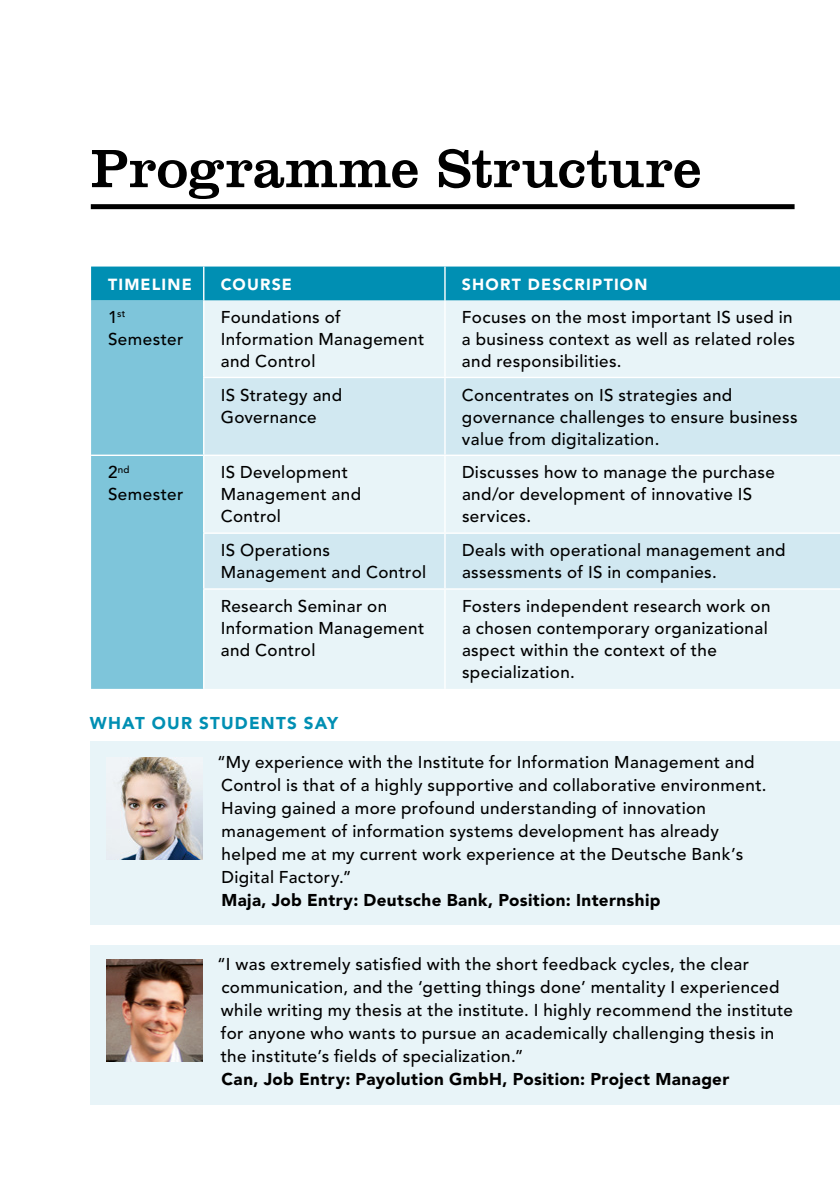
<style>
.page{position:relative;width:840px;height:1191px;background:#fff}
.page>*{position:absolute;margin:0;border:0;box-sizing:border-box;transform-origin:0 0}
.t1{font:56px "Clarendon LT Std";color:#000}
.t2{font:500 17px/22px "Avenir LT Std";letter-spacing:.025em;color:#000}
.t3{font:900 17px "Avenir LT Std";letter-spacing:.025em;color:#000}
.t4{font:900 17px "Avenir LT Std";letter-spacing:.07em;color:#008fb3}
.t5{font:900 16px "Avenir LT Std";letter-spacing:.07em;color:#fff}
.t6{font:500 9.8px "Avenir LT Std";color:#000}
.s1{font-size:17px}
</style>
<div class="page">
<div style="left:91px;top:742px;width:748px;height:183px;background:#e8f4f8"></div>
<div style="left:91px;top:266px;width:748px;height:34px;background:#008fb3"></div>
<div style="left:91px;top:300px;width:112px;height:389px;background:#7ec5da"></div>
<div style="left:204px;top:300px;width:635px;height:389px;background:#e8f4f8"></div>
<svg style="left:204px;top:378px;width:635px;height:210px;background:#d9ecf3"></svg>
<hr style="left:203px;top:266px;width:1px;height:34px;background:#fff">
<hr style="left:444px;top:266px;width:1px;height:34px;background:#fff">
<hr style="left:444px;top:300px;width:1px;height:77px;background:#fff">
<hr style="left:203px;top:377px;width:241px;height:1px;background:#fff">
<hr style="left:444px;top:377px;width:395px;height:1px;background:#fff">
<hr style="left:444px;top:378px;width:1px;height:76px;background:#fff">
<hr style="left:91px;top:454px;width:113px;height:2px;background:#fff">
<hr style="left:204px;top:454px;width:240px;height:2px;background:#fff">
<hr style="left:444px;top:454px;width:395px;height:2px;background:#fff">
<hr style="left:444px;top:456px;width:1px;height:76px;background:#fff">
<hr style="left:203px;top:532px;width:241px;height:2px;background:#fff">
<hr style="left:444px;top:532px;width:395px;height:2px;background:#fff">
<hr style="left:444px;top:534px;width:1px;height:54px;background:#fff">
<hr style="left:203px;top:588px;width:241px;height:1px;background:#fff">
<hr style="left:444px;top:588px;width:395px;height:1px;background:#fff">
<hr style="left:444px;top:589px;width:1px;height:100px;background:#fff">
<img style="left:118px;top:757px;width:85px;height:102px">
<div style="left:91px;top:944px;width:748px;height:160px;background:#e8f4f8"></div>
<img style="left:106px;top:959px;width:97px;height:102px">
<div style="left:91px;top:204px;width:703px;height:5px;background:#000"></div>
<h1 class="t1" style="left:91px;top:136px;width:611px">Programme Structure</h1>
<p class="t5" style="left:108px;top:274px;width:85px">TIMELINE</p>
<p class="t5" style="left:221px;top:274px;width:73px">COURSE</p>
<p class="t5" style="left:461px;top:274px;width:187px">SHORT DESCRIPTION</p>
<p class="t6" style="left:108px;top:308px;width:19px"><span class="s1">1</span>st</p>
<p class="t2" style="left:108px;top:328px;width:77px">Semester</p>
<p class="t2" style="left:221px;top:306px;width:205px">Foundations of<br>Information Management and Control</p>
<p class="t2" style="left:461px;top:306px;width:334px">Focuses on the most important IS used in a business context as well as related roles and responsibilities.</p>
<p class="t2" style="left:221px;top:384px;width:123px">IS Strategy and<br>Governance</p>
<p class="t2" style="left:461px;top:384px;width:337px">Concentrates on IS strategies and governance challenges to ensure business value from digitalization.</p>
<p class="t6" style="left:108px;top:464px;width:23px"><span class="s1">2</span>nd</p>
<p class="t2" style="left:108px;top:484px;width:77px">Semester</p>
<p class="t2" style="left:221px;top:462px;width:142px">IS Development<br>Management and<br>Control</p>
<p class="t2" style="left:461px;top:462px;width:314px">Discusses how to manage the purchase and/or development of innovative IS services.</p>
<p class="t2" style="left:221px;top:540px;width:207px">IS Operations<br>Management and Control</p>
<p class="t2" style="left:461px;top:540px;width:325px">Deals with operational management and assessments of IS in companies.</p>
<p class="t2" style="left:221px;top:595px;width:205px">Research Seminar on<br>Information Management and Control</p>
<p class="t2" style="left:461px;top:595px;width:310px">Fosters independent research work on a chosen contemporary organizational aspect within the context of the specialization.</p>
<p class="t4" style="left:90px;top:713px;width:250px">WHAT OUR STUDENTS SAY</p>
<p class="t2" style="left:217px;top:750px;width:550px;line-height:23px">“My experience with the Institute for Information Management and Control is that of a highly supportive and collaborative environment.<br>Having gained a more profound understanding of innovation management of information systems development has already helped me at my current work experience at the Deutsche Bank’s Digital Factory.”</p>
<p class="t3" style="left:221px;top:889px;width:440px">Maja, Job Entry: Deutsche Bank, Position: Internship</p>
<p class="t2" style="left:217px;top:953px;width:577px;line-height:23px">“I was extremely satisfied with the short feedback cycles, the clear communication, and the ‘getting things done’ mentality I experienced while writing my thesis at the institute. I highly recommend the institute for anyone who wants to pursue an academically challenging thesis in the institute’s fields of specialization.”</p>
<p class="t3" style="left:221px;top:1069px;width:509px">Can, Job Entry: Payolution GmbH, Position: Project Manager</p>
</div>
